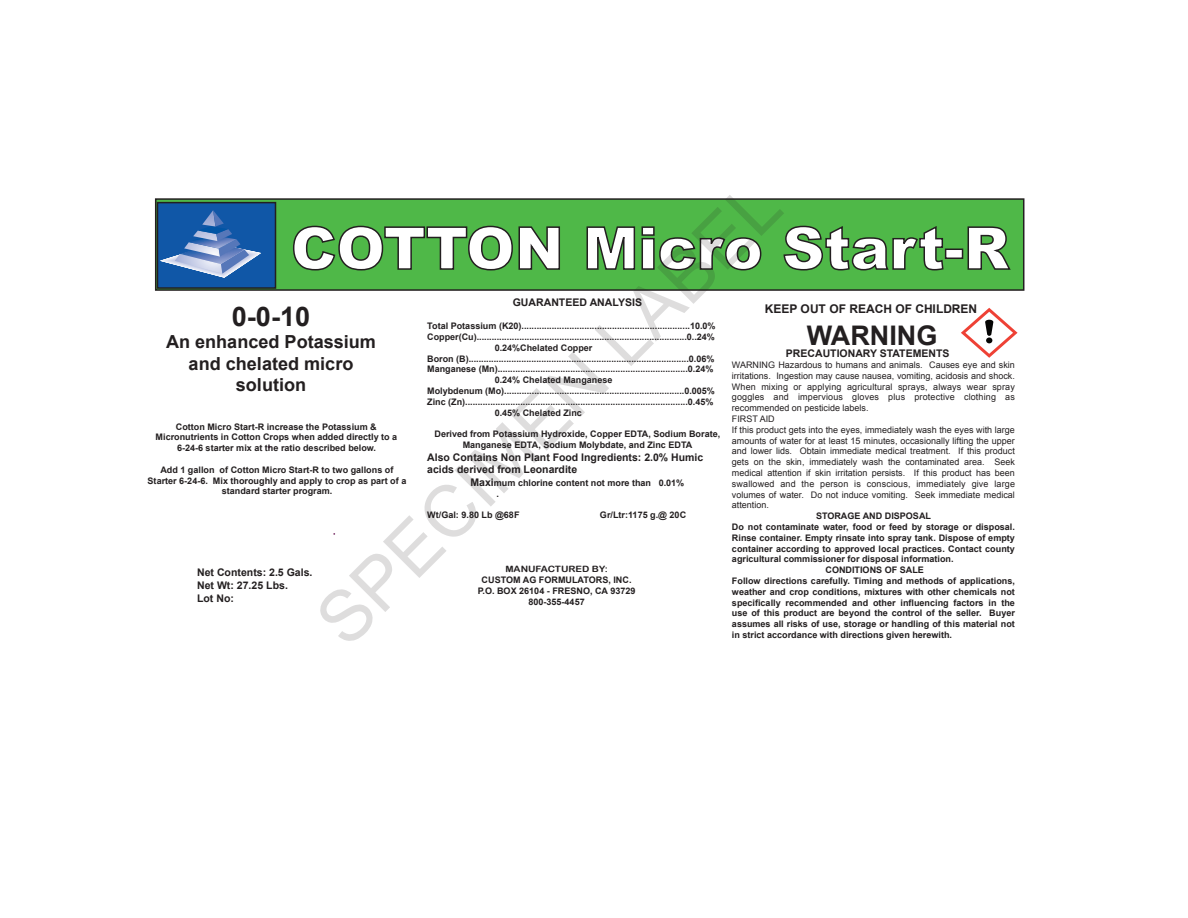
<style>
.page{position:relative;width:1188px;height:918px;background:#fff}
.page>*{position:absolute;margin:0;border:0;box-sizing:border-box;transform-origin:0 0}
.t1{font:72px "Arial";color:#231f20}
.t2{font:900 58.5px "Arial";color:#fff}
.t3{font:700 27px "Arial";color:#231f20}
.t4{font:700 18px/21.6px "Arial";color:#231f20;text-align:center}
.t5{font:700 12px "Arial";color:#231f20}
.t6{font:700 10.5px/12.6px "Arial";color:#231f20}
.t7{font:700 9px/10.8px "Arial";color:#231f20;text-align:center}
.t8{font:9px/10.8px "Arial";color:#231f20}
.t9{font:8.7px "Arial Rounded MT Bold";color:#231f20;scale:1.13 1}
.s1{font-size:10.5px}
</style>
<div class="page">
<div style="left:155px;top:198px;width:869px;height:93px;background:#4fb848;border:2px solid #231f20"></div>
<svg style="left:293px;top:225px;width:267px;height:46px"></svg>
<svg style="left:586px;top:226px;width:176px;height:45px"></svg>
<svg style="left:783px;top:225px;width:161px;height:46px"></svg>
<div style="left:945px;top:249px;width:18px;height:10px;border:2px solid #231f20"></div>
<svg style="left:967px;top:226px;width:44px;height:44px"></svg>
<svg style="left:961px;top:308px;width:57px;height:50px"></svg>
<div style="left:157px;top:202px;width:119px;height:87px;background:#1057a7;border:2px solid #231f20"></div>
<svg style="left:160px;top:210px;width:101px;height:68px"></svg>
<h1 class="t1" style="left:296px;top:599px;width:622px;rotate:-45deg">SPECIMEN LABEL</h1>
<h2 class="t2" style="left:291px;top:206px;width:720px">COTTON Micro Start-R</h2>
<h3 class="t5" style="left:765px;top:301px;width:214px">KEEP OUT OF REACH OF CHILDREN</h3>
<p class="t6" style="left:513px;top:296px;width:131px">GUARANTEED ANALYSIS</p>
<p class="t7" style="left:427px;top:321px;width:290px">Total Potassium (K20)...................................................................10.0%</p>
<p class="t7" style="left:427px;top:332px;width:289px">Copper(Cu)....................................................................................0..24%</p>
<p class="t7" style="left:495px;top:343px;width:99px">0.24%Chelated Copper</p>
<p class="t7" style="left:427px;top:353px;width:289px">Boron (B)........................................................................................0.06%</p>
<p class="t7" style="left:427px;top:364px;width:288px">Manganese (Mn)............................................................................0.24%</p>
<p class="t7" style="left:495px;top:375px;width:119px">0.24% Chelated Manganese</p>
<p class="t7" style="left:427px;top:386px;width:289px">Molybdenum (Mo)........................................................................0.005%</p>
<p class="t7" style="left:427px;top:397px;width:288px">Zinc (Zn).........................................................................................0.45%</p>
<p class="t7" style="left:495px;top:407px;width:89px">0.45% Chelated Zinc</p>
<p class="t7" style="left:435px;top:429px;width:287px">Derived from Potassium Hydroxide, Copper EDTA, Sodium Borate,<br>Manganese EDTA, Sodium Molybdate, and Zinc EDTA</p>
<p class="t6" style="left:427px;top:451px;width:277px">Also Contains Non Plant Food Ingredients: 2.0% Humic acids derived from Leonardite</p>
<p class="t7" style="left:496px;top:478px;width:189px;text-align:left;text-indent:-26px"><span class="s1">Maxi</span>mum chlorine content not more than 0.01% .</p>
<p class="t7" style="left:427px;top:510px;width:94px">Wt/Gal: 9.80 Lb @68F</p>
<p class="t7" style="left:600px;top:510px;width:88px">Gr/Ltr:1175 g.@ 20C</p>
<h3 class="t3" style="left:232px;top:299px;width:80px">0-0-10</h3>
<h3 class="t4" style="left:166px;top:331px;width:212px">An enhanced Potassium and chelated micro solution</h3>
<p class="t7" style="left:156px;top:421px;width:243px">Cotton Micro Start-R increase the Potassium &amp;<br>Micronutrients in Cotton Crops when added directly to a<br>6-24-6 starter mix at the ratio described below.</p>
<p class="t7" style="left:148px;top:465px;width:260px">Add 1 gallon of Cotton Micro Start-R to two gallons of<br>Starter 6-24-6. Mix thoroughly and apply to crop as part of a standard starter program.</p>
<h3 class="t3" style="left:807px;top:317px;width:132px">WARNING</h3>
<p class="t6" style="left:786px;top:348px;width:165px">PRECAUTIONARY STATEMENTS</p>
<p class="t8" style="left:732px;top:360px;width:285px">WARNING Hazardous to humans and animals. Causes eye and skin irritations. Ingestion may cause nausea, vomiting, acidosis and shock.<br>When mixing or applying agricultural sprays, always wear spray goggles and impervious gloves plus protective clothing as recommended on pesticide labels.<br>FIRST AID<br>If this product gets into the eyes, immediately wash the eyes with large amounts of water for at least 15 minutes, occasionally lifting the upper and lower lids. Obtain immediate medical treatment. If this product gets on the skin, immediately wash the contaminated area. Seek medical attention if skin irritation persists. If this product has been swallowed and the person is conscious, immediately give large volumes of water. Do not induce vomiting. Seek immediate medical attention.</p>
<p class="t7" style="left:816px;top:511px;width:117px">STORAGE AND DISPOSAL</p>
<p class="t7" style="left:732px;top:522px;width:285px">Do not contaminate water, food or feed by storage or disposal.</p>
<p class="t7" style="left:732px;top:533px;width:284px">Rinse container. Empty rinsate into spray tank. Dispose of empty</p>
<p class="t7" style="left:732px;top:543px;width:284px">container according to approved local practices. Contact county</p>
<p class="t7" style="left:732px;top:554px;width:223px">agricultural commissioner for disposal information.</p>
<p class="t7" style="left:825px;top:565px;width:100px">CONDITIONS OF SALE</p>
<p class="t7" style="left:732px;top:576px;width:284px">Follow directions carefully. Timing and methods of applications,</p>
<p class="t7" style="left:732px;top:587px;width:284px">weather and crop conditions, mixtures with other chemicals not</p>
<p class="t7" style="left:732px;top:597px;width:284px">specifically recommended and other influencing factors in the</p>
<p class="t7" style="left:732px;top:608px;width:284px">use of this product are beyond the control of the seller. Buyer</p>
<p class="t7" style="left:732px;top:619px;width:284px">assumes all risks of use, storage or handling of this material not</p>
<p class="t7" style="left:732px;top:630px;width:222px">in strict accordance with directions given herewith.</p>
<p class="t9" style="left:505px;top:564px;width:92px">MANUFACTURED BY:</p>
<p class="t7" style="left:478px;top:575px;width:159px">CUSTOM AG FORMULATORS, INC.<br>P.O. BOX 26104 - FRESNO, CA 93729<br>800-355-4457</p>
<p class="t6" style="left:197px;top:567px;width:117px">Net Contents: 2.5 Gals.<br>Net Wt: 27.25 Lbs.<br>Lot No:</p>
</div>
